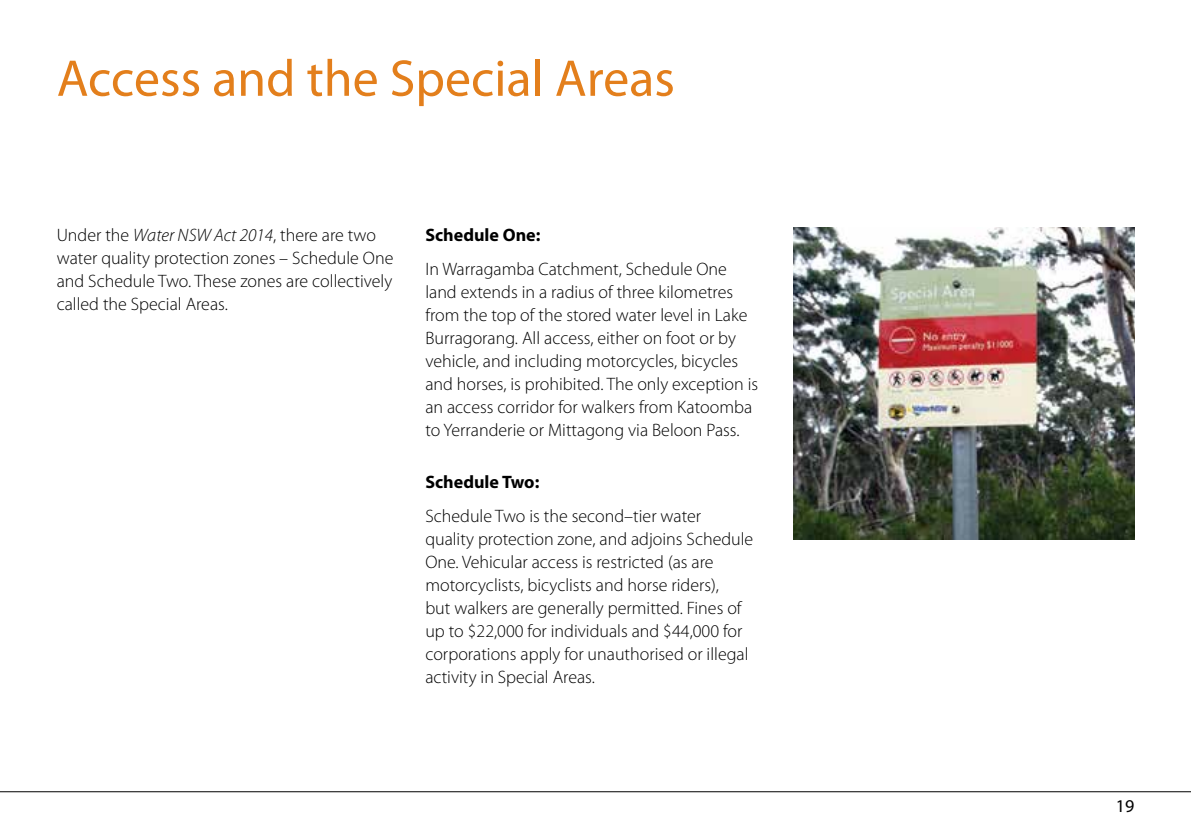
<style>
.page{position:relative;width:1191px;height:840px;background:#fff}
.page>*{position:absolute;margin:0;border:0;box-sizing:border-box;transform-origin:0 0}
.t1{font:52px "Myriad Pro";color:#e37f1c}
.t2{font:300 18px/23px "Myriad Pro";color:#000}
.t3{font:700 18px "Myriad Pro";color:#000}
.t4{font:18px "Myriad Pro";color:#000}
.s1{font-style:italic}
</style>
<div class="page">
<hr style="left:0;top:790px;width:1191px;height:1px;background:#000">
<img style="left:794px;top:227px;width:340px;height:312px">
<h1 class="t1" style="left:57px;top:50px;width:619px">Access and the Special Areas</h1>
<p class="t2" style="left:57px;top:223px;width:338px">Under the <span class="s1">Water NSW Act 2014</span>, there are two water quality protection zones – Schedule One and Schedule Two. These zones are collectively called the Special Areas.</p>
<p class="t3" style="left:425px;top:224px;width:117px">Schedule One:</p>
<p class="t2" style="left:425px;top:257px;width:334px">In Warragamba Catchment, Schedule One land extends in a radius of three kilometres from the top of the stored water level in Lake Burragorang. All access, either on foot or by vehicle, and including motorcycles, bicycles and horses, is prohibited. The only exception is an access corridor for walkers from Katoomba to Yerranderie or Mittagong via Beloon Pass.</p>
<p class="t3" style="left:425px;top:471px;width:116px">Schedule Two:</p>
<p class="t2" style="left:425px;top:504px;width:329px">Schedule Two is the second–tier water quality protection zone, and adjoins Schedule One. Vehicular access is restricted (as are motorcyclists, bicyclists and horse riders),<br>but walkers are generally permitted. Fines of up to $22,000 for individuals and $44,000 for corporations apply for unauthorised or illegal activity in Special Areas.</p>
<p class="t4" style="left:1115px;top:795px;width:20px">19</p>
</div>
